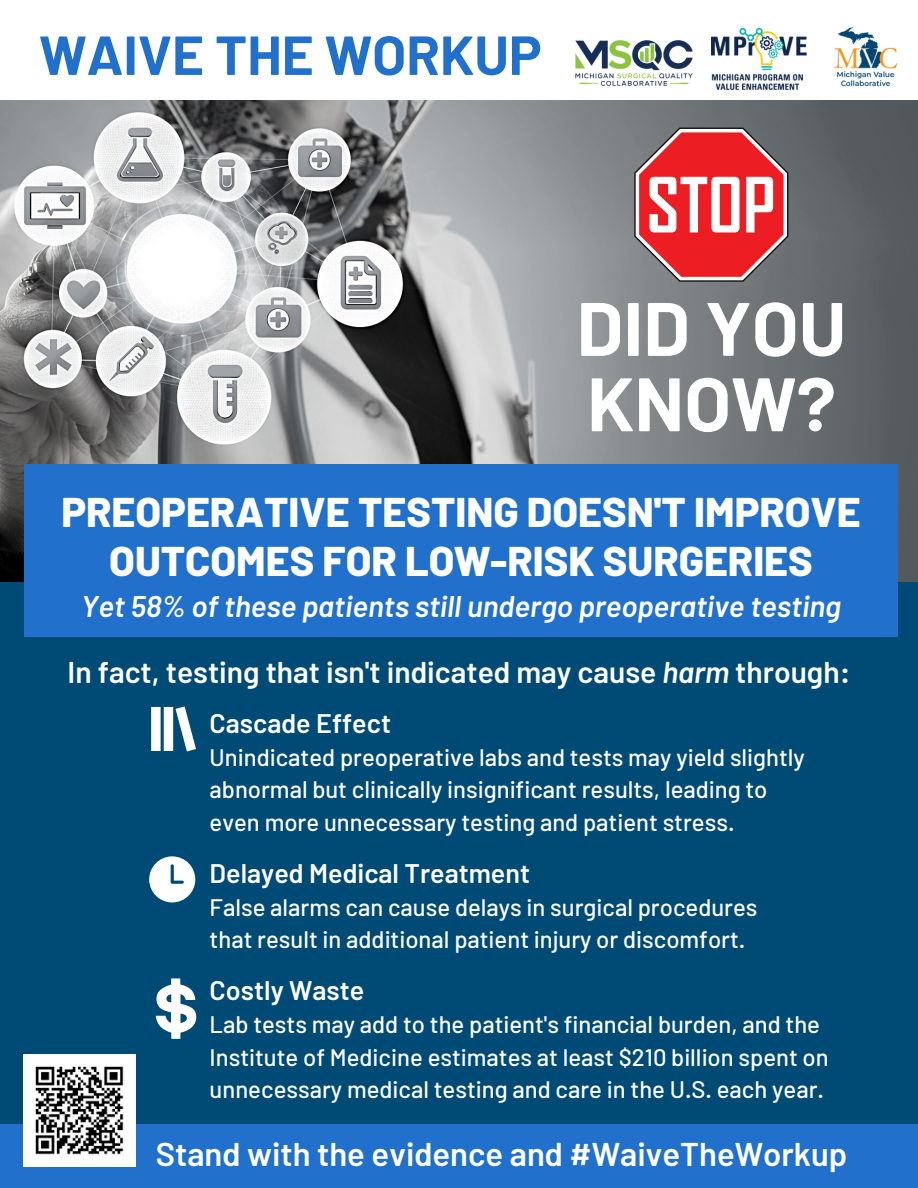
<style>
.page{position:relative;width:918px;height:1188px;background:#fff}
.page>*{position:absolute;margin:0;border:0;box-sizing:border-box;transform-origin:0 0}
.t1{font:700 75.6px/75.3px "Barlow";color:#fff}
.t2{font:700 54.9px "Barlow";color:#2170cc}
.t3{font:800 41.4px/49.5px "Barlow";color:#fff;text-align:center}
.t4{font:600 32.85px "Barlow";color:#fff}
.t5{font:600 30px "Barlow";color:#fff}
.t6{font:italic 600 29.85px "Barlow";color:#fff}
.t7{font:600 26.85px "Barlow";color:#fff}
.t8{font:500 23.85px/32.7px "Barlow";color:#fff}
.s1{font-style:italic}
</style>
<div class="page">
<div style="left:0;top:551px;width:918px;height:637px;background:#004a76"></div>
<img style="left:0;top:100px;width:918px;height:482px">
<div style="left:0;top:1124px;width:918px;height:64px;background:#2170cc"></div>
<div style="left:24px;top:464px;width:874px;height:173px;background:#2170cc"></div>
<svg style="left:634px;top:128px;width:154px;height:154px"></svg>
<svg style="left:151px;top:706px;width:45px;height:45px"></svg>
<svg style="left:156px;top:978px;width:40px;height:61px"></svg>
<svg style="left:149px;top:856px;width:46px;height:46px"></svg>
<img style="left:834px;top:27px;width:64px;height:60px">
<img style="left:575px;top:40px;width:118px;height:46px">
<img style="left:711px;top:28px;width:96px;height:61px">
<img style="left:24px;top:1055px;width:111px;height:111px">
<h2 class="t2" style="left:39px;top:20px;width:504px">WAIVE THE WORKUP</h2>
<h1 class="t1" style="left:577px;top:288px;width:271px">DID YOU<br>KNOW?</h1>
<h3 class="t3" style="left:61px;top:485px;width:801px">PREOPERATIVE TESTING DOESN'T IMPROVE<br>OUTCOMES FOR LOW-RISK SURGERIES</h3>
<p class="t6" style="left:81px;top:587px;width:761px">Yet 58% of these patients still undergo preoperative testing</p>
<p class="t5" style="left:68px;top:653px;width:784px">In fact, testing that isn't indicated may cause <span class="s1">harm</span> through:</p>
<p class="t7" style="left:210px;top:706px;width:183px">Cascade Effect</p>
<p class="t8" style="left:210px;top:740px;width:597px">Unindicated preoperative labs and tests may yield slightly abnormal but clinically insignificant results, leading to even more unnecessary testing and patient stress.</p>
<p class="t7" style="left:210px;top:856px;width:322px">Delayed Medical Treatment</p>
<p class="t8" style="left:210px;top:890px;width:549px">False alarms can cause delays in surgical procedures that result in additional patient injury or discomfort.</p>
<p class="t7" style="left:210px;top:974px;width:156px">Costly Waste</p>
<p class="t8" style="left:210px;top:1007px;width:621px">Lab tests may add to the patient's financial burden, and the<br>Institute of Medicine estimates at least $210 billion spent on unnecessary medical testing and care in the U.S. each year.</p>
<h3 class="t4" style="left:156px;top:1133px;width:693px">Stand with the evidence and #WaiveTheWorkup</h3>
</div>
